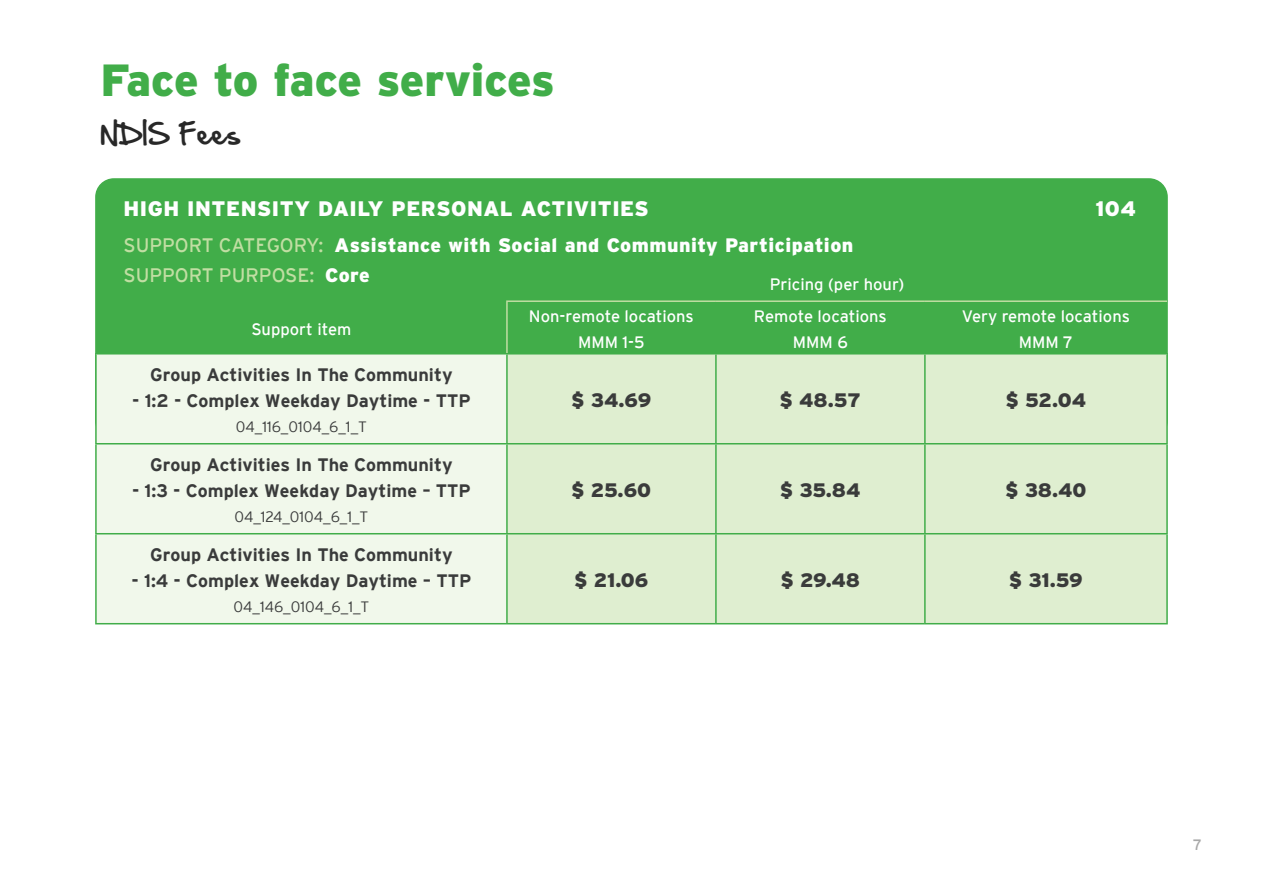
<style>
.page{position:relative;width:1263px;height:893px;background:#fff}
.page>*{position:absolute;margin:0;border:0;box-sizing:border-box;transform-origin:0 0}
.t1{font:900 45px "Interstate";letter-spacing:-.01em;color:#41ad49}
.t2{font:25.5px "Hand Of Sean";color:#282828}
.t3{font:900 21px "Interstate";letter-spacing:.025em;color:#fff}
.t4{font:900 19.5px/30px "Interstate";letter-spacing:.025em;color:#fff}
.t5{font:900 19.5px "Interstate";letter-spacing:-.01em;color:#3a3b3b}
.t6{font:700 18px "Interstate";color:#3a3b3b}
.t7{font:16.5px/25.5px "Interstate";color:#fff;text-align:center}
.t8{font:300 15px "Interstate";color:#3a3b3b}
.t9{font:15px "Interstate";color:#a8a8a8}
.s1{font-weight:400;color:#c1dea3}
</style>
<div class="page">
<div style="left:96px;top:179px;width:1071px;height:260px;background:#41ad49;border-radius:18px"></div>
<div style="left:97px;top:354px;width:409px;height:269px;background:#f1f8eb"></div>
<div style="left:508px;top:354px;width:658px;height:269px;background:#dfeed0"></div>
<hr style="left:95px;top:353px;width:412px;height:1px;background:#41ad49">
<hr style="left:95px;top:354px;width:2px;height:89px;background:#41ad49">
<hr style="left:506px;top:354px;width:2px;height:89px;background:#41ad49">
<hr style="left:715px;top:354px;width:2px;height:89px;background:#41ad49">
<hr style="left:924px;top:354px;width:2px;height:89px;background:#41ad49">
<hr style="left:1166px;top:354px;width:2px;height:89px;background:#41ad49">
<hr style="left:95px;top:443px;width:412px;height:1px;background:#41ad49">
<hr style="left:95px;top:444px;width:2px;height:89px;background:#41ad49">
<hr style="left:506px;top:444px;width:2px;height:89px;background:#41ad49">
<hr style="left:715px;top:444px;width:2px;height:89px;background:#41ad49">
<hr style="left:924px;top:444px;width:2px;height:89px;background:#41ad49">
<hr style="left:1166px;top:444px;width:2px;height:89px;background:#41ad49">
<hr style="left:95px;top:533px;width:412px;height:1px;background:#41ad49">
<hr style="left:95px;top:534px;width:2px;height:89px;background:#41ad49">
<hr style="left:506px;top:534px;width:2px;height:89px;background:#41ad49">
<hr style="left:715px;top:534px;width:2px;height:89px;background:#41ad49">
<hr style="left:924px;top:534px;width:2px;height:89px;background:#41ad49">
<hr style="left:1166px;top:534px;width:2px;height:89px;background:#41ad49">
<hr style="left:95px;top:623px;width:412px;height:1px;background:#41ad49">
<hr style="left:507px;top:623px;width:209px;height:1px;background:#41ad49">
<hr style="left:716px;top:623px;width:209px;height:1px;background:#41ad49">
<hr style="left:925px;top:623px;width:243px;height:1px;background:#41ad49">
<hr style="left:506px;top:300px;width:210px;height:2px;background:#c1dea3">
<hr style="left:506px;top:302px;width:2px;height:51px;background:#c1dea3">
<hr style="left:716px;top:300px;width:209px;height:2px;background:#c1dea3">
<hr style="left:925px;top:300px;width:242px;height:2px;background:#c1dea3">
<hr style="left:925px;top:353px;width:243px;height:1px;background:#41ad49">
<hr style="left:507px;top:443px;width:209px;height:1px;background:#41ad49">
<hr style="left:716px;top:443px;width:209px;height:1px;background:#41ad49">
<hr style="left:925px;top:443px;width:243px;height:1px;background:#41ad49">
<hr style="left:507px;top:533px;width:209px;height:1px;background:#41ad49">
<hr style="left:716px;top:533px;width:209px;height:1px;background:#41ad49">
<hr style="left:925px;top:533px;width:243px;height:1px;background:#41ad49">
<h1 class="t1" style="left:100px;top:54px;width:456px">Face to face services</h1>
<h2 class="t2" style="left:100px;top:111px;width:142px">NDIS Fees</h2>
<p class="t3" style="left:124px;top:197px;width:527px">HIGH INTENSITY DAILY PERSONAL ACTIVITIES</p>
<p class="t3" style="left:1095px;top:197px;width:42px">104</p>
<p class="t4" style="left:124px;top:230px;width:731px"><span class="s1">SUPPORT CATEGORY:</span> Assistance with Social and Community Participation<br><span class="s1">SUPPORT PURPOSE:</span> Core</p>
<p class="t7" style="left:770px;top:271px;width:136px">Pricing (per hour)</p>
<p class="t7" style="left:251px;top:316px;width:101px">Support item</p>
<p class="t6" style="left:150px;top:365px;width:304px">Group Activities In The Community</p>
<p class="t6" style="left:132px;top:391px;width:340px">- 1:2 - Complex Weekday Daytime - TTP</p>
<p class="t8" style="left:236px;top:419px;width:133px">04_116_0104_6_1_T</p>
<p class="t6" style="left:150px;top:455px;width:304px">Group Activities In The Community</p>
<p class="t6" style="left:132px;top:481px;width:340px">- 1:3 - Complex Weekday Daytime – TTP</p>
<p class="t8" style="left:234px;top:509px;width:136px">04_124_0104_6_1_T</p>
<p class="t6" style="left:150px;top:545px;width:304px">Group Activities In The Community</p>
<p class="t6" style="left:132px;top:570px;width:341px">- 1:4 - Complex Weekday Daytime – TTP</p>
<p class="t8" style="left:234px;top:599px;width:137px">04_146_0104_6_1_T</p>
<p class="t7" style="left:529px;top:304px;width:166px">Non-remote locations<br>MMM 1-5</p>
<p class="t7" style="left:754px;top:304px;width:134px">Remote locations<br>MMM 6</p>
<p class="t7" style="left:962px;top:304px;width:170px">Very remote locations<br>MMM 7</p>
<p class="t5" style="left:572px;top:389px;width:81px">$ 34.69</p>
<p class="t5" style="left:780px;top:389px;width:82px">$ 48.57</p>
<p class="t5" style="left:1006px;top:389px;width:82px">$ 52.04</p>
<p class="t5" style="left:572px;top:478px;width:81px">$ 25.60</p>
<p class="t5" style="left:780px;top:478px;width:82px">$ 35.84</p>
<p class="t5" style="left:1005px;top:478px;width:82px">$ 38.40</p>
<p class="t5" style="left:574px;top:568px;width:76px">$ 21.06</p>
<p class="t5" style="left:781px;top:568px;width:81px">$ 29.48</p>
<p class="t5" style="left:1009px;top:568px;width:75px">$ 31.59</p>
<p class="t9" style="left:1193px;top:836px;width:10px">7</p>
</div>
